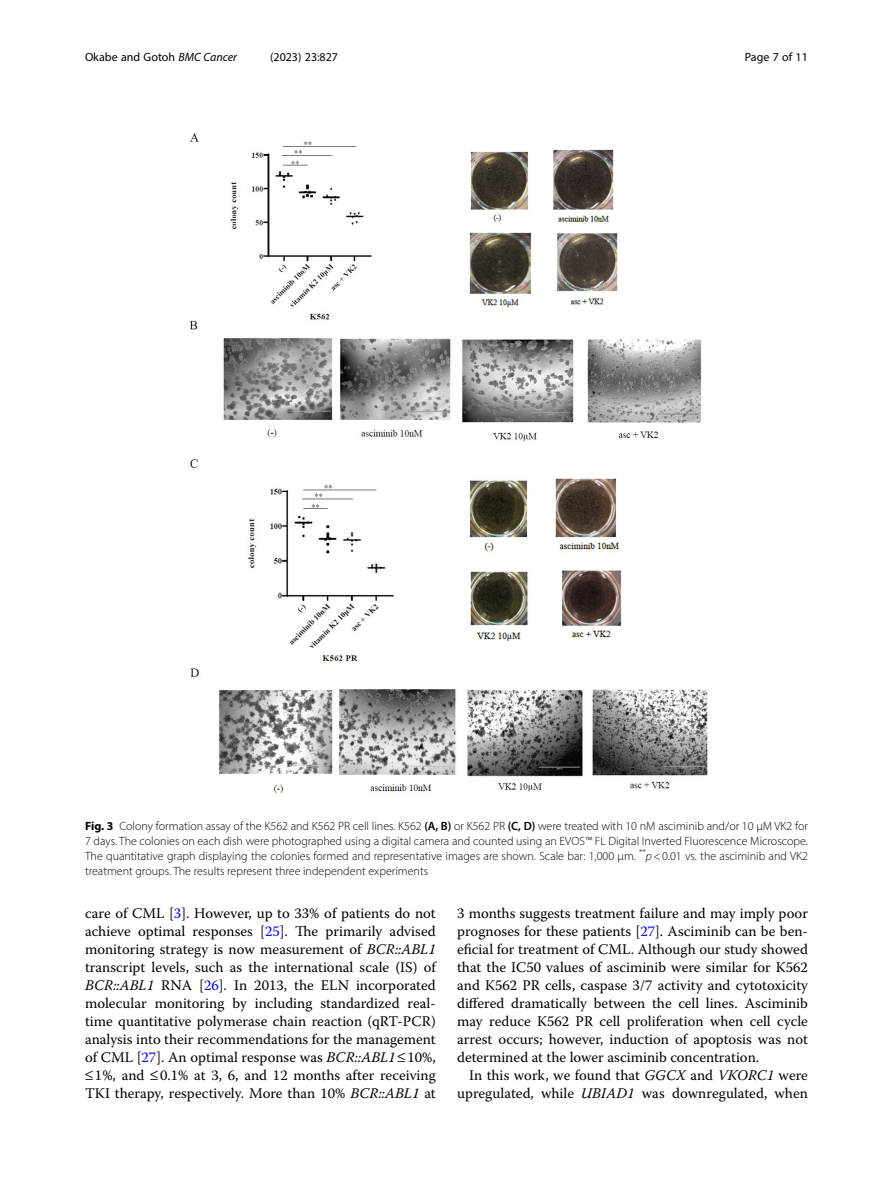
<style>
.page{position:relative;width:893px;height:1191px;background:#fff}
.page>*{position:absolute;margin:0;border:0;box-sizing:border-box;transform-origin:0 0}
.Body_Text{font:14.7px/18px "Warnock Pro";color:#000;text-align:justify}
.Body_Text_Indent{font:14.7px/18px "Warnock Pro";color:#000;text-align:right}
.Figure_Caption{font:300 12px/15px "Myriad Pro";color:#000;text-align:justify}
.t1{font:12px "Myriad Pro";color:#000}
.s1{font-style:italic}
.s2{font-weight:700}
.s3{font-weight:600}
.s4{color:#00f}
</style>
<div class="page">
<img style="left:189px;top:133px;width:519px;height:661px">
<p class="t1" style="left:85px;top:50px;width:153px">Okabe and Gotoh <span class="s1">BMC Cancer</span></p>
<p class="t1" style="left:270px;top:50px;width:70px">(2023) 23:827</p>
<p class="t1" style="left:745px;top:50px;width:65px">Page 7 of 11</p>
<p class="Figure_Caption" style="left:85px;top:818px;width:724px"><span class="s2">Fig. 3</span> Colony formation assay of the K562 and K562 PR cell lines. K562 <span class="s3">(A, B)</span> or K562 PR <span class="s3">(C, D)</span> were treated with 10 nM asciminib and/or 10 µM VK2 for 7 days. The colonies on each dish were photographed using a digital camera and counted using an EVOS™ FL Digital Inverted Fluorescence Microscope.<br>The quantitative graph displaying the colonies formed and representative images are shown. Scale bar: 1,000 μm. <sup>**</sup><span class="s1">p</span>&lt;0.01 vs. the asciminib and VK2 treatment groups. The results represent three independent experiments</p>
<p class="Body_Text" style="left:85px;top:904px;width:352px">care of CML [<span class="s4">3</span>]. However, up to 33% of patients do not achieve optimal responses [<span class="s4">25</span>]. The primarily advised monitoring strategy is now measurement of <span class="s1">BCR::ABL1 </span>transcript levels, such as the international scale (IS) of <span class="s1">BCR::ABL1</span> RNA [<span class="s4">26</span>]. In 2013, the ELN incorporated molecular monitoring by including standardized real&shy;time quantitative polymerase chain reaction (qRT-PCR) analysis into their recommendations for the management of CML [<span class="s4">27</span>]. An optimal response was <span class="s1">BCR::ABL1</span>≤10%, ≤1%, and ≤0.1% at 3, 6, and 12 months after receiving TKI therapy, respectively. More than 10% <span class="s1">BCR::ABL1</span> at</p>
<p class="Body_Text" style="left:457px;top:904px;width:352px">3 months suggests treatment failure and may imply poor prognoses for these patients [<span class="s4">27</span>]. Asciminib can be ben&shy;eficial for treatment of CML. Although our study showed that the IC50 values of asciminib were similar for K562 and K562 PR cells, caspase 3/7 activity and cytotoxicity differed dramatically between the cell lines. Asciminib may reduce K562 PR cell proliferation when cell cycle arrest occurs; however, induction of apoptosis was not determined at the lower asciminib concentration.</p>
<p class="Body_Text_Indent" style="left:457px;top:1066px;width:352px">In this work, we found that <span class="s1">GGCX</span> and <span class="s1">VKORC1</span> were upregulated, while <span class="s1">UBIAD1</span> was downregulated, when</p>
</div>
